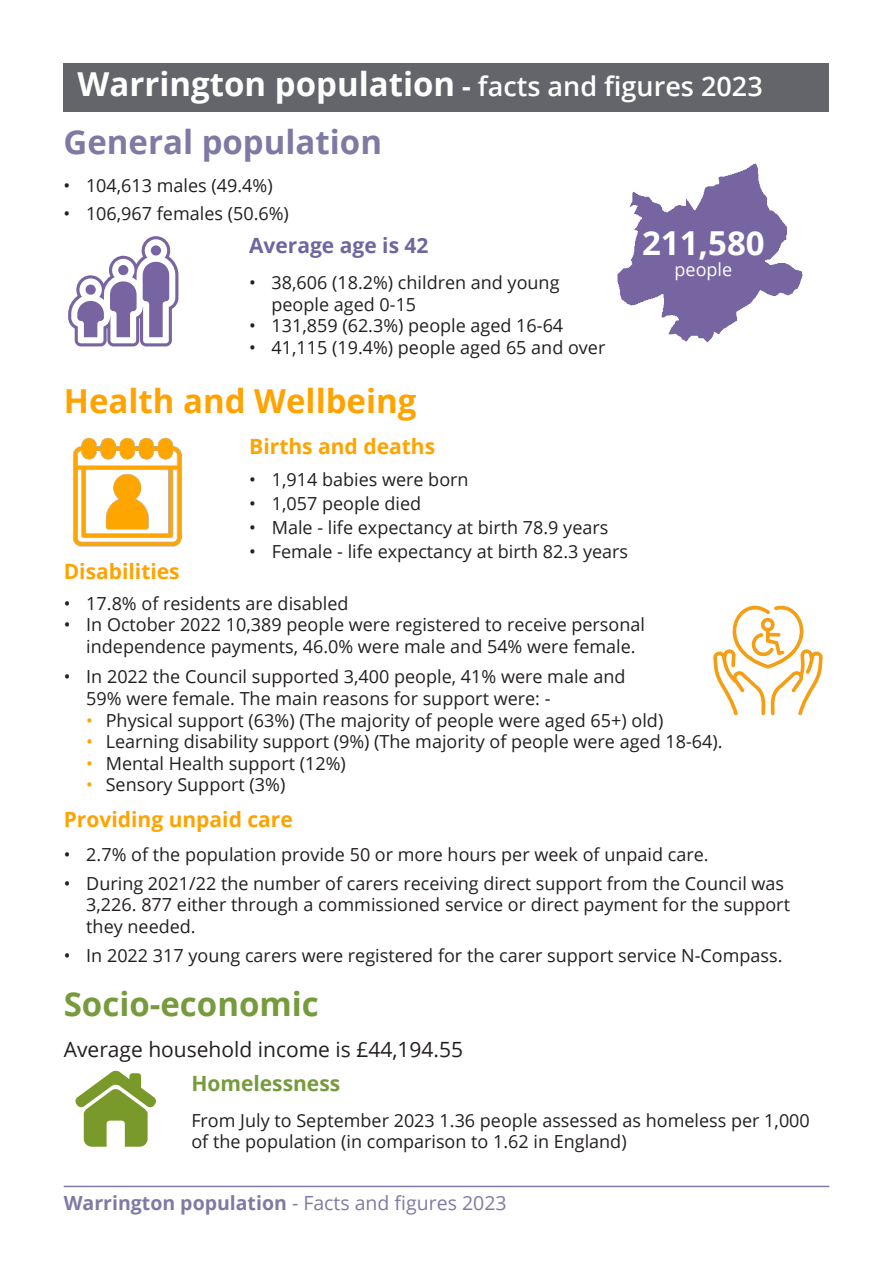
<style>
.page{position:relative;width:893px;height:1263px;background:#fff}
.page>*{position:absolute;margin:0;border:0;box-sizing:border-box;transform-origin:0 0}
.t1{font:700 33px "Open Sans";color:#fff}
.t2{font:700 33px "Open Sans";color:#ffa300}
.t3{font:700 33px "Open Sans";color:#7f7aa3}
.t4{font:700 33px "Open Sans";color:#769b3d}
.t5{font:700 21px "Open Sans";color:#ffa300}
.t6{font:21px "Open Sans";color:#231f20}
.t7{font:700 21px "Open Sans";color:#70669f}
.t8{font:700 21px "Open Sans";color:#769b3d}
.t9{font:700 19.5px "Open Sans";color:#7f7aa3}
.t10{font:18px/21.6px "Open Sans";color:#231f20}
.t11{font:18px "Open Sans";color:#fff}
.s1{font-size:27px}
.s2{font-weight:600;font-size:27px}
.s3{color:#ffa300}
.s4{font-weight:400}
</style>
<div class="page">
<hr style="left:64px;top:1186px;width:765px;height:1px;background:#7f7aa3">
<img style="left:617px;top:163px;width:186px;height:180px">
<svg style="left:68px;top:236px;width:110px;height:110px"></svg>
<img style="left:73px;top:437px;width:109px;height:110px">
<svg style="left:713px;top:605px;width:110px;height:110px"></svg>
<svg style="left:75px;top:1070px;width:81px;height:77px"></svg>
<div style="left:64px;top:63px;width:765px;height:48px;background:#63656a"></div>
<p class="t1" style="left:78px;top:60px;width:687px">Warrington population <span class="s1">-</span> <span class="s2">facts and figures 2023</span></p>
<p class="t3" style="left:64px;top:119px;width:320px">General population</p>
<p class="t10" style="left:64px;top:174px;width:211px">• 104,613 males (49.4%)</p>
<p class="t10" style="left:64px;top:202px;width:227px">• 106,967 females (50.6%)</p>
<p class="t7" style="left:249px;top:230px;width:181px">Average age is 42</p>
<p class="t10" style="left:249px;top:271px;width:312px">• 38,606 (18.2%) children and young</p>
<p class="t10" style="left:272px;top:293px;width:146px">people aged 0-15</p>
<p class="t10" style="left:249px;top:315px;width:316px">• 131,859 (62.3%) people aged 16-64</p>
<p class="t10" style="left:249px;top:336px;width:358px">• 41,115 (19.4%) people aged 65 and over</p>
<p class="t2" style="left:64px;top:378px;width:354px">Health and Wellbeing</p>
<p class="t1" style="left:642px;top:220px;width:124px">211,580</p>
<p class="t11" style="left:675px;top:258px;width:59px">people</p>
<p class="t5" style="left:249px;top:432px;width:187px">Births and deaths</p>
<p class="t10" style="left:249px;top:468px;width:221px">• 1,914 babies were born</p>
<p class="t10" style="left:249px;top:492px;width:173px">• 1,057 people died</p>
<p class="t10" style="left:249px;top:516px;width:361px">• Male - life expectancy at birth 78.9 years</p>
<p class="t10" style="left:249px;top:540px;width:380px">• Female - life expectancy at birth 82.3 years</p>
<p class="t5" style="left:64px;top:556px;width:117px">Disabilities</p>
<p class="t10" style="left:64px;top:592px;width:286px">• 17.8% of residents are disabled</p>
<p class="t10" style="left:64px;top:613px;width:583px">• In October 2022 10,389 people were registered to receive personal</p>
<p class="t10" style="left:86px;top:635px;width:551px">independence payments, 46.0% were male and 54% were female.</p>
<p class="t10" style="left:64px;top:666px;width:563px">• In 2022 the Council supported 3,400 people, 41% were male and</p>
<p class="t10" style="left:86px;top:687px;width:466px">59% were female. The main reasons for support were: -</p>
<p class="t10" style="left:86px;top:709px;width:579px"><span class="s3">•</span> Physical support (63%) (The majority of people were aged 65+) old)</p>
<p class="t10" style="left:86px;top:730px;width:638px"><span class="s3">•</span> Learning disability support (9%) (The majority of people were aged 18-64).</p>
<p class="t10" style="left:86px;top:752px;width:261px"><span class="s3">•</span> Mental Health support (12%)</p>
<p class="t10" style="left:86px;top:774px;width:201px"><span class="s3">•</span> Sensory Support (3%)</p>
<p class="t5" style="left:64px;top:805px;width:231px">Providing unpaid care</p>
<p class="t10" style="left:64px;top:843px;width:646px">• 2.7% of the population provide 50 or more hours per week of unpaid care.</p>
<p class="t10" style="left:64px;top:872px;width:722px">• During 2021/22 the number of carers receiving direct support from the Council was</p>
<p class="t10" style="left:86px;top:894px;width:705px">3,226. 877 either through a commissioned service or direct payment for the support</p>
<p class="t10" style="left:86px;top:915px;width:111px">they needed.</p>
<p class="t10" style="left:64px;top:944px;width:720px">• In 2022 317 young carers were registered for the carer support service N-Compass.</p>
<p class="t4" style="left:64px;top:981px;width:257px">Socio-economic</p>
<p class="t6" style="left:64px;top:1035px;width:401px">Average household income is £44,194.55</p>
<p class="t8" style="left:191px;top:1069px;width:150px">Homelessness</p>
<p class="t10" style="left:191px;top:1109px;width:620px">From July to September 2023 1.36 people assessed as homeless per 1,000 of the population (in comparison to 1.62 in England)</p>
<p class="t9" style="left:64px;top:1189px;width:444px">Warrington population <span class="s4">- Facts and figures 2023</span></p>
</div>
